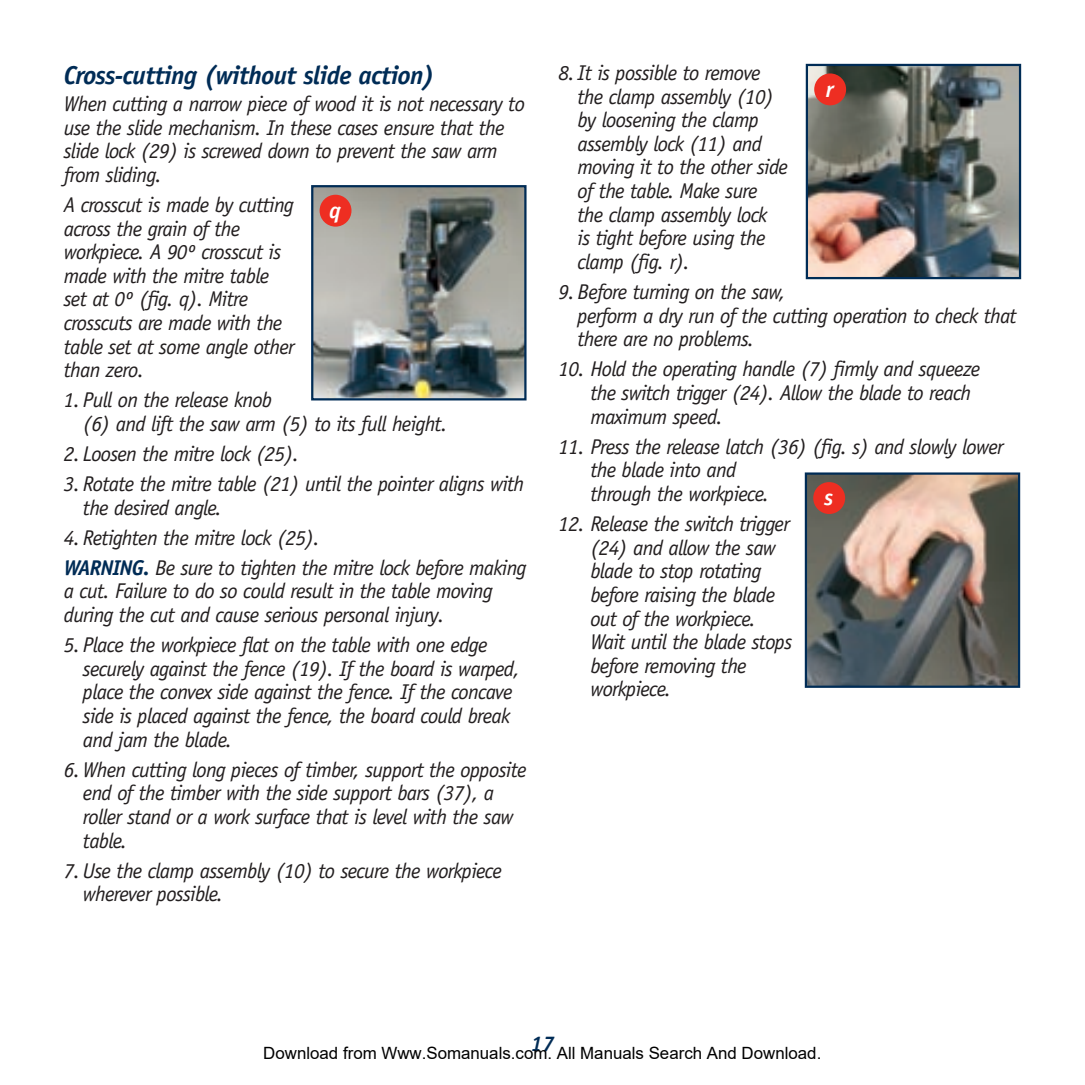
<style>
.page{position:relative;width:1085px;height:1085px;background:#fff}
.page>*{position:absolute;margin:0;border:0;box-sizing:border-box;transform-origin:0 0}
.Subs{font:italic 700 25.88px "Officina Sans";letter-spacing:-.025em;color:#002c56}
.t1{font:italic 700 22.5px "Officina Sans";color:#fff}
.Bulleted_numbered_paragraphs{font:italic 21.38px/23.6px "Officina Sans";letter-spacing:-.035em;color:#231f20}
.Body{font:italic 21.38px/23.6px "Officina Sans";letter-spacing:-.035em;color:#231f20}
.t2{font:italic 700 21.38px "Officina Sans";color:#002c56}
.t3{font:16.88px "Arial";color:#000}
.s1{font-weight:700;color:#002c56}
</style>
<div class="page">
<img style="left:314px;top:188px;width:209px;height:209px">
<div style="left:311px;top:185px;width:215px;height:215px;border:2px solid #002c56"></div>
<div style="left:319px;top:195px;width:32px;height:31px;background:#ee2e22;border-radius:50%"></div>
<img style="left:808px;top:67px;width:209px;height:209px">
<div style="left:805px;top:64px;width:215px;height:215px;border:2px solid #002c56"></div>
<div style="left:814px;top:73px;width:32px;height:32px;background:#ee2e22;border-radius:50%"></div>
<img style="left:807px;top:475px;width:210px;height:209px">
<div style="left:804px;top:472px;width:216px;height:215px;border:2px solid #002c56"></div>
<div style="left:813px;top:482px;width:32px;height:32px;background:#ee2e22;border-radius:50%"></div>
<p class="Subs" style="left:64px;top:60px;width:372px">Cross-cutting (without slide action)</p>
<p class="Body" style="left:64px;top:92px;width:462px">When cutting a narrow piece of wood it is not necessary to use the slide mechanism. In these cases ensure that the slide lock (29) is screwed down to prevent the saw arm from sliding.</p>
<p class="Body" style="left:64px;top:193px;width:232px">A crosscut is made by cutting across the grain of the workpiece. A 90º crosscut is made with the mitre table set at 0º (fig. q). Mitre crosscuts are made with the table set at some angle other than zero.</p>
<p class="Bulleted_numbered_paragraphs" style="left:83px;top:388px;width:366px;text-indent:-19px">1. Pull on the release knob<br>(6) and lift the saw arm (5) to its full height.</p>
<p class="Bulleted_numbered_paragraphs" style="left:64px;top:442px;width:237px">2. Loosen the mitre lock (25).</p>
<p class="Bulleted_numbered_paragraphs" style="left:83px;top:472px;width:442px;text-indent:-19px">3. Rotate the mitre table (21) until the pointer aligns with the desired angle.</p>
<p class="Bulleted_numbered_paragraphs" style="left:64px;top:525px;width:257px">4. Retighten the mitre lock (25).</p>
<p class="Body" style="left:64px;top:555px;width:464px"><span class="s1">WARNING.</span> Be sure to tighten the mitre lock before making a cut. Failure to do so could result in the table moving during the cut and cause serious personal injury.</p>
<p class="Bulleted_numbered_paragraphs" style="left:83px;top:633px;width:438px;text-indent:-19px">5. Place the workpiece flat on the table with one edge securely against the fence (19). If the board is warped, place the convex side against the fence. If the concave side is placed against the fence, the board could break and jam the blade.</p>
<p class="Bulleted_numbered_paragraphs" style="left:83px;top:757px;width:445px;text-indent:-19px">6. When cutting long pieces of timber, support the opposite end of the timber with the side support bars (37), a roller stand or a work surface that is level with the saw table.</p>
<p class="Bulleted_numbered_paragraphs" style="left:83px;top:858px;width:420px;text-indent:-19px">7. Use the clamp assembly (10) to secure the workpiece wherever possible.</p>
<p class="t1" style="left:329px;top:197px;width:13px">q</p>
<p class="Bulleted_numbered_paragraphs" style="left:577px;top:61px;width:212px;text-indent:-19px">8. It is possible to remove the clamp assembly (10) by loosening the clamp assembly lock (11) and moving it to the other side of the table. Make sure the clamp assembly lock<br>is tight before using the clamp (fig. r).</p>
<p class="Bulleted_numbered_paragraphs" style="left:577px;top:280px;width:440px;text-indent:-19px">9. Before turning on the saw,<br>perform a dry run of the cutting operation to check that there are no problems.</p>
<p class="Bulleted_numbered_paragraphs" style="left:590px;top:357px;width:391px;text-indent:-32px">10. Hold the operating handle (7) firmly and squeeze the switch trigger (24). Allow the blade to reach maximum speed.</p>
<p class="Bulleted_numbered_paragraphs" style="left:590px;top:434px;width:414px;text-indent:-32px">11. Press the release latch (36) (fig. s) and slowly lower the blade into and<br>through the workpiece.</p>
<p class="Bulleted_numbered_paragraphs" style="left:590px;top:512px;width:203px;text-indent:-32px">12. Release the switch trigger (24) and allow the saw blade to stop rotating before raising the blade out of the workpiece.<br>Wait until the blade stops before removing the workpiece.</p>
<p class="t1" style="left:825px;top:75px;width:9px">r</p>
<p class="t1" style="left:824px;top:484px;width:10px">s</p>
<p class="t2" style="left:530px;top:1030px;width:25px">17</p>
<p class="t3" style="left:263px;top:1043px;width:559px">Download from Www.Somanuals.com. All Manuals Search And Download.</p>
</div>
